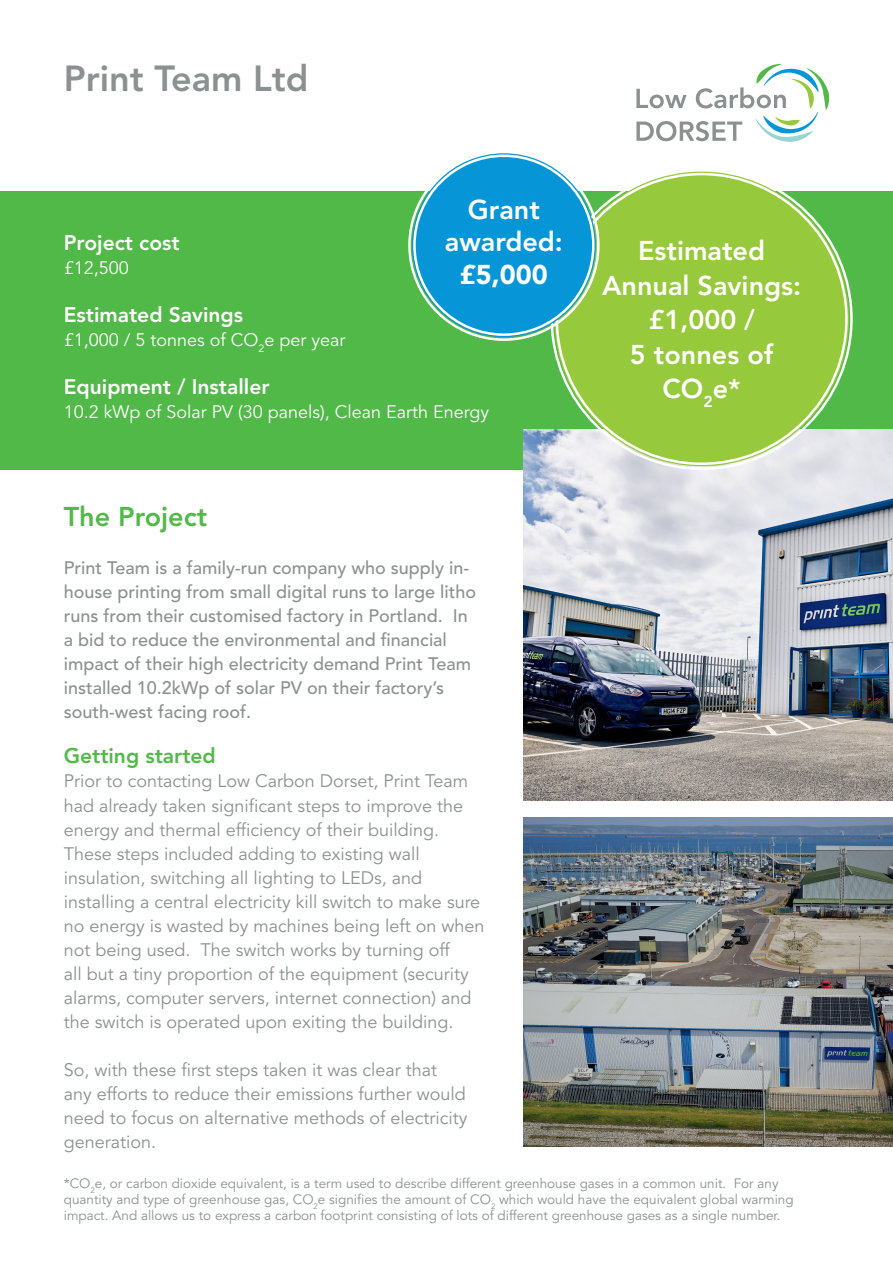
<style>
.page{position:relative;width:893px;height:1263px;background:#fff}
.page>*{position:absolute;margin:0;border:0;box-sizing:border-box;transform-origin:0 0}
.t1{font:800 36px "Avenir LT Std";color:#8b9190}
.t2{font:800 27px/34.5px "Avenir LT Std";color:#fff;text-align:center}
.t3{font:800 27px "Avenir LT Std";color:#51b948}
.t4{font:900 27px "Avenir LT Std";color:#fff}
.t5{font:800 21px "Avenir LT Std";color:#fff}
.t6{font:800 21px "Avenir LT Std";color:#51b948}
.t7{font:18px/24px "Avenir LT Std";color:#8b9190}
.t8{font:500 18px/24px "Avenir LT Std";color:#8b9190}
.t9{font:18px "Avenir LT Std";color:#fff}
.t10{font:13.5px/16.2px "Avenir LT Std";color:#8b9190}
</style>
<div class="page">
<div style="left:0;top:191px;width:893px;height:279px;background:#51b948"></div>
<svg style="left:636px;top:64px;width:193px;height:78px"></svg>
<img style="left:523px;top:429px;width:370px;height:371px">
<div style="left:554px;top:172px;width:295px;height:294px;background:#97c93c;border-radius:50%"></div>
<div style="left:412px;top:153px;width:184px;height:184px;background:#0696d7;border-radius:50%"></div>
<img style="left:523px;top:817px;width:370px;height:329px">
<p class="t1" style="left:64px;top:57px;width:246px">Print Team Ltd</p>
<p class="t2" style="left:445px;top:193px;width:120px;line-height:32.4px">Grant awarded:</p>
<p class="t4" style="left:460px;top:258px;width:89px">£5,000</p>
<p class="t5" style="left:64px;top:230px;width:117px">Project cost</p>
<p class="t9" style="left:64px;top:257px;width:67px">£12,500</p>
<p class="t5" style="left:64px;top:302px;width:181px">Estimated Savings</p>
<p class="t9" style="left:64px;top:329px;width:283px">£1,000 / 5 tonnes of CO<sub>2</sub>e per year</p>
<p class="t5" style="left:64px;top:374px;width:207px">Equipment / Installer</p>
<p class="t9" style="left:64px;top:401px;width:427px">10.2 kWp of Solar PV (30 panels), Clean Earth Energy</p>
<p class="t3" style="left:64px;top:501px;width:145px">The Project</p>
<p class="t8" style="left:64px;top:557px;width:414px">Print Team is a family-run company who supply in&shy;house printing from small digital runs to large litho runs from their customised factory in Portland. In a bid to reduce the environmental and financial impact of their high electricity demand Print Team installed 10.2kWp of solar PV on their factory’s south-west facing roof.</p>
<p class="t6" style="left:64px;top:744px;width:154px">Getting started</p>
<p class="t7" style="left:64px;top:770px;width:422px">Prior to contacting Low Carbon Dorset, Print Team had already taken significant steps to improve the energy and thermal efficiency of their building.<br>These steps included adding to existing wall insulation, switching all lighting to LEDs, and installing a central electricity kill switch to make sure no energy is wasted by machines being left on when not being used. The switch works by turning off<br>all but a tiny proportion of the equipment (security alarms, computer servers, internet connection) and the switch is operated upon exiting the building.</p>
<p class="t7" style="left:64px;top:1058px;width:405px">So, with these first steps taken it was clear that any efforts to reduce their emissions further would need to focus on alternative methods of electricity generation.</p>
<p class="t2" style="left:602px;top:234px;width:201px">Estimated<br>Annual Savings: £1,000 /<br>5 tonnes of</p>
<p class="t2" style="left:662px;top:372px;width:80px">CO<sub>2</sub>e*</p>
<p class="t10" style="left:64px;top:1176px;width:731px">*CO<sub>2</sub>e, or carbon dioxide equivalent, is a term used to describe different greenhouse gases in a common unit. For any quantity and type of greenhouse gas, CO<sub>2</sub>e signifies the amount of CO<sub>2</sub> which would have the equivalent global warming impact. And allows us to express a carbon footprint consisting of lots of different greenhouse gases as a single number.</p>
</div>
